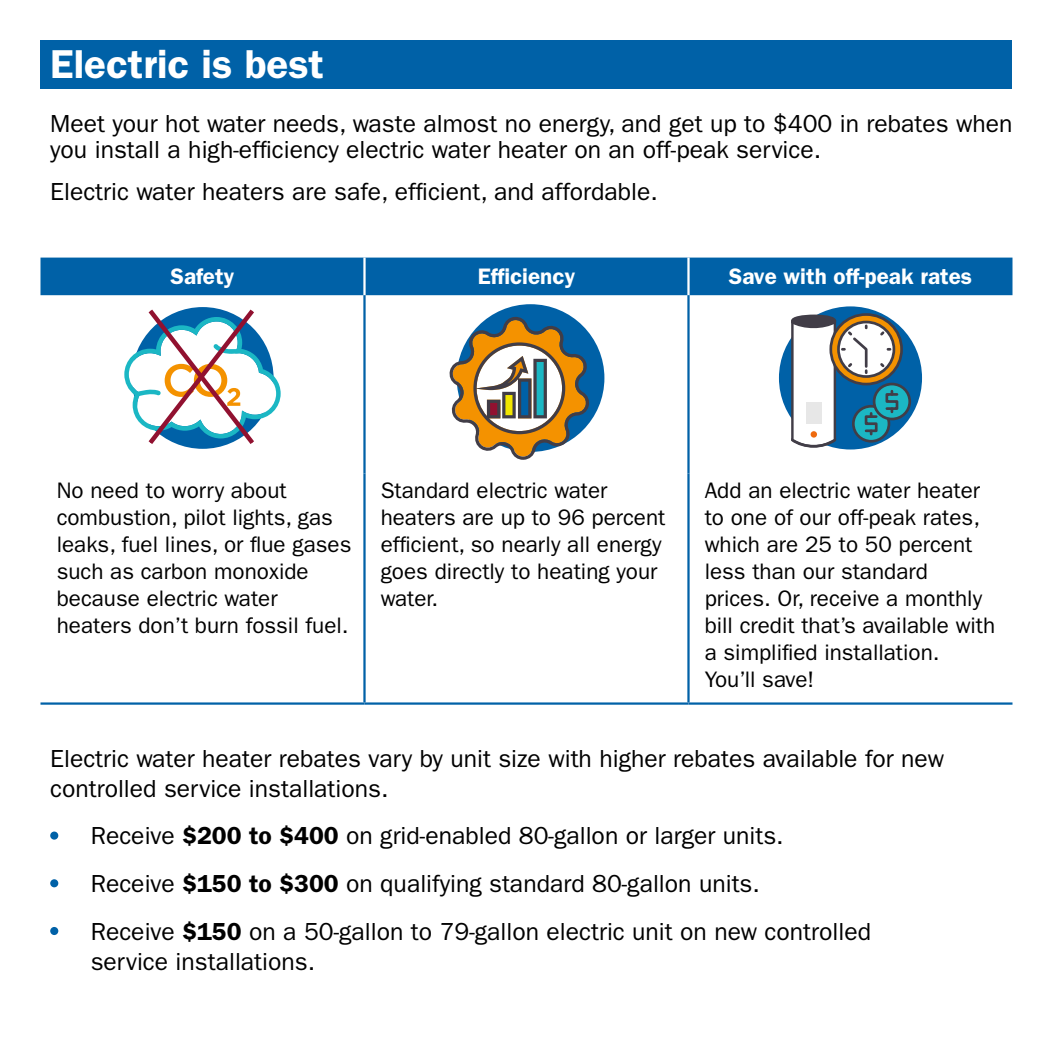
<style>
.page{position:relative;width:1053px;height:1053px;background:#fff}
.page>*{position:absolute;margin:0;border:0;box-sizing:border-box;transform-origin:0 0}
.t1{font:600 40.5px "ITC Franklin Gothic Std";color:#fff}
.t2{font:24.75px/47.7px "ITC Franklin Gothic Std";color:#000}
.t3{font:22.5px/27px "ITC Franklin Gothic Std";color:#000}
.t4{font:600 22.5px "ITC Franklin Gothic Std";color:#fff}
.s1{font-weight:600}
</style>
<div class="page">
<div style="left:40px;top:40px;width:972px;height:49px;background:#0061a7"></div>
<div style="left:40px;top:258px;width:972px;height:37px;background:#0061a7"></div>
<hr style="left:363px;top:258px;width:3px;height:37px;background:#fff">
<hr style="left:687px;top:258px;width:3px;height:37px;background:#fff">
<hr style="left:363px;top:295px;width:3px;height:179px;background:#0061a7">
<hr style="left:687px;top:295px;width:3px;height:179px;background:#0061a7">
<hr style="left:363px;top:474px;width:3px;height:228px;background:#0061a7">
<hr style="left:687px;top:474px;width:3px;height:228px;background:#0061a7">
<hr style="left:40px;top:702px;width:324px;height:3px;background:#0061a7">
<hr style="left:364px;top:702px;width:324px;height:3px;background:#0061a7">
<hr style="left:688px;top:702px;width:324px;height:3px;background:#0061a7">
<svg style="left:124px;top:307px;width:157px;height:142px"></svg>
<div style="left:457px;top:304px;width:147px;height:148px;background:#0061a7;border-radius:50%"></div>
<svg style="left:449px;top:317px;width:141px;height:143px"></svg>
<div style="left:779px;top:306px;width:143px;height:144px;background:#0061a7;border-radius:50%"></div>
<svg style="left:853px;top:406px;width:36px;height:35px"></svg>
<div style="left:852px;top:405px;width:38px;height:38px;border:3px solid #413d47;border-radius:50%"></div>
<svg style="left:874px;top:384px;width:36px;height:35px"></svg>
<div style="left:873px;top:383px;width:38px;height:37px;border:3px solid #413d47;border-radius:50%"></div>
<svg style="left:863px;top:391px;width:37px;height:43px"></svg>
<div style="left:792px;top:315px;width:43px;height:11px;background:#413d47;border-radius:50%"></div>
<div style="left:791px;top:315px;width:45px;height:12px;border:2px solid #413d47;border-radius:50%"></div>
<svg style="left:791px;top:320px;width:45px;height:128px;background:#dbdbdd"></svg>
<div style="left:811px;top:431px;width:6px;height:7px;background:#ee6a0e;border-radius:50%"></div>
<div style="left:806px;top:402px;width:15px;height:22px;background:#e7e7e7"></div>
<svg style="left:831px;top:315px;width:71px;height:69px"></svg>
<div style="left:829px;top:313px;width:74px;height:72px;border:3px solid #413d47;border-radius:50%"></div>
<div style="left:838px;top:322px;width:56px;height:55px;background:#fff;border-radius:50%"></div>
<div style="left:837px;top:321px;width:58px;height:57px;border:3px solid #413d47;border-radius:50%"></div>
<svg style="left:880px;top:329px;width:7px;height:7px"></svg>
<svg style="left:880px;top:363px;width:7px;height:7px"></svg>
<svg style="left:842px;top:326px;width:26px;height:47px"></svg>
<div style="left:50px;top:832px;width:8px;height:8px;background:#0061a7;border-radius:50%"></div>
<div style="left:50px;top:879px;width:8px;height:8px;background:#0061a7;border-radius:50%"></div>
<div style="left:50px;top:927px;width:8px;height:8px;background:#0061a7;border-radius:50%"></div>
<h1 class="t1" style="left:50px;top:41px;width:275px">Electric is best</h1>
<p class="t2" style="left:50px;top:111px;width:964px;line-height:25.9px">Meet your hot water needs, waste almost no energy, and get up to $400 in rebates when you install a high-efficiency electric water heater on an off-peak service.</p>
<p class="t2" style="left:50px;top:168px;width:609px">Electric water heaters are safe, efficient, and affordable.</p>
<p class="t4" style="left:171px;top:263px;width:65px">Safety</p>
<p class="t4" style="left:478px;top:263px;width:99px">Efficiency</p>
<p class="t4" style="left:729px;top:263px;width:245px">Save with off-peak rates</p>
<p class="t3" style="left:57px;top:477px;width:296px">No need to worry about combustion, pilot lights, gas leaks, fuel lines, or flue gases such as carbon monoxide because electric water heaters don’t burn fossil fuel.</p>
<p class="t3" style="left:381px;top:477px;width:286px">Standard electric water heaters are up to 96 percent efficient, so nearly all energy goes directly to heating your water.</p>
<p class="t3" style="left:705px;top:477px;width:292px">Add an electric water heater to one of our off‑peak rates, which are 25 to 50 percent less than our standard prices. Or, receive a monthly bill credit that’s available with a simplified installation.<br>You’ll save!</p>
<p class="t2" style="left:50px;top:744px;width:895px;line-height:29.7px">Electric water heater rebates vary by unit size with higher rebates available for new controlled service installations.</p>
<p class="t2" style="left:91px;top:812px;width:782px">Receive <span class="s1">$200 to $400</span> on grid-enabled 80-gallon or larger units.<br>Receive <span class="s1">$150 to $300</span> on qualifying standard 80-gallon units.<br>Receive <span class="s1">$150</span> on a 50-gallon to 79-gallon electric unit on new controlled</p>
<p class="t2" style="left:91px;top:937px;width:226px">service installations.</p>
</div>
